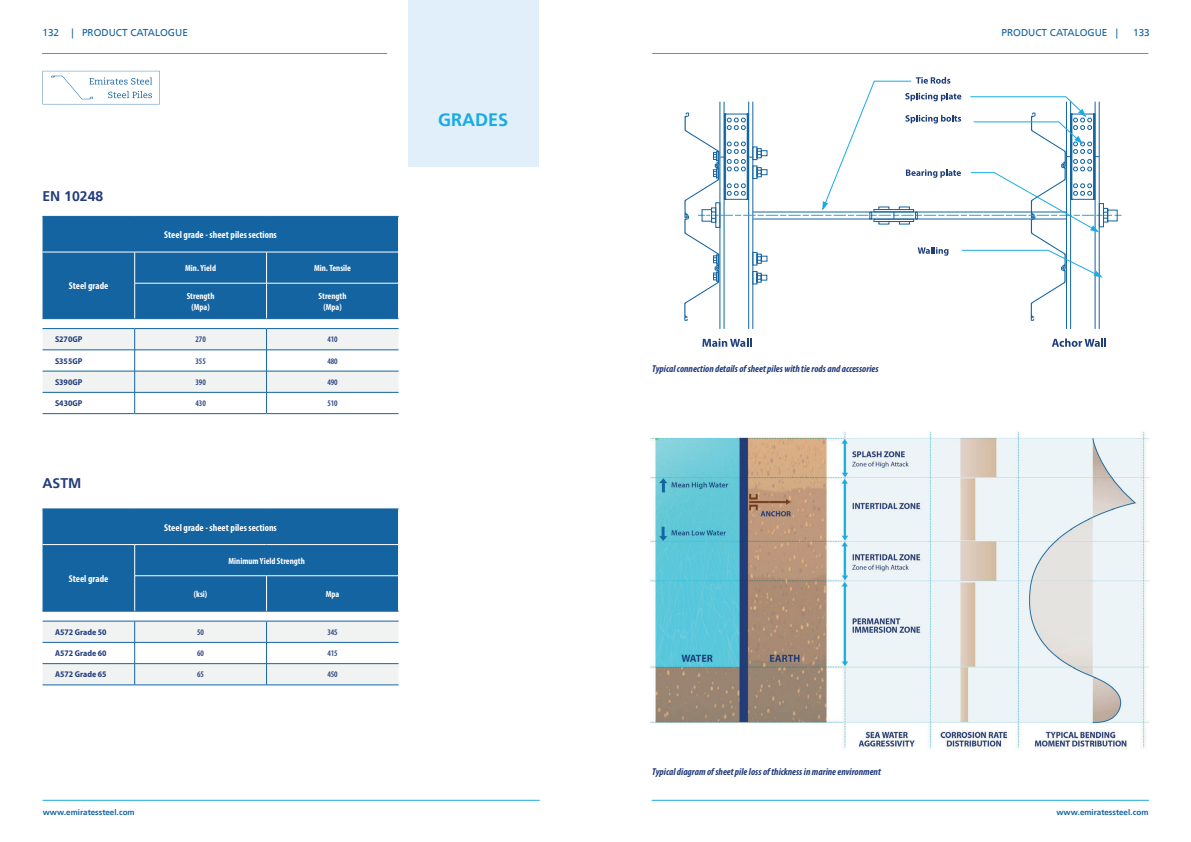
<style>
.page{position:relative;width:1191px;height:842px;background:#fff}
.page>*{position:absolute;margin:0;border:0;box-sizing:border-box;transform-origin:0 0}
.t1{font:700 18px "Frutiger LT Arabic 65";color:#19abe3}
.t2{font:700 14px "Frutiger LT Arabic 65";color:#223c7c}
.t3{font:italic 700 condensed 10px "Myriad Pro";color:#223c7c}
.t4{font:700 condensed 10px "Myriad Pro";color:#fff}
.t5{font:10px "Frutiger LT Arabic 55 Roman";color:#1464a2}
.t6{font:700 condensed 9px/10.8px "Myriad Pro";color:#fff;text-align:center}
.t7{font:700 semi-condensed 8.5px "Myriad Pro";color:#223c7c}
.t8{font:600 condensed 8.5px "Myriad Pro";color:#223c7c}
.t9{font:700 8px "Frutiger LT Arabic 65";color:#1464a2}
</style>
<div class="page">
<hr style="left:652px;top:800px;width:496px;height:1px;background:#19abe3">
<hr style="left:652px;top:53px;width:496px;height:1px;background:#19abe3">
<div style="left:408px;top:0;width:131px;height:167px;background:#e0eff9"></div>
<hr style="left:43px;top:800px;width:497px;height:1px;background:#19abe3">
<hr style="left:42px;top:53px;width:345px;height:1px;background:#19abe3">
<svg style="left:43px;top:71px;width:117px;height:33px"></svg>
<div style="left:43px;top:217px;width:355px;height:101px;background:#1464a2"></div>
<hr style="left:43px;top:216px;width:92px;height:1px;background:#1464a2">
<hr style="left:135px;top:216px;width:131px;height:1px;background:#1464a2">
<hr style="left:266px;top:216px;width:133px;height:1px;background:#1464a2">
<hr style="left:43px;top:318px;width:92px;height:1px;background:#1464a2">
<hr style="left:135px;top:318px;width:131px;height:1px;background:#1464a2">
<hr style="left:266px;top:318px;width:133px;height:1px;background:#1464a2">
<hr style="left:43px;top:328px;width:92px;height:1px;background:#1464a2">
<hr style="left:135px;top:328px;width:131px;height:1px;background:#1464a2">
<hr style="left:266px;top:328px;width:132px;height:1px;background:#1464a2">
<hr style="left:43px;top:413px;width:92px;height:1px;background:#1464a2">
<hr style="left:135px;top:413px;width:131px;height:1px;background:#1464a2">
<hr style="left:266px;top:413px;width:132px;height:1px;background:#1464a2">
<svg style="left:43px;top:329px;width:355px;height:84px"></svg>
<hr style="left:134px;top:252px;width:1px;height:31px;background:#fff">
<hr style="left:266px;top:252px;width:1px;height:31px;background:#fff">
<hr style="left:135px;top:283px;width:131px;height:1px;background:#fff">
<hr style="left:134px;top:283px;width:1px;height:35px;background:#fff">
<hr style="left:266px;top:283px;width:133px;height:1px;background:#fff">
<hr style="left:266px;top:283px;width:1px;height:35px;background:#fff">
<hr style="left:43px;top:252px;width:92px;height:1px;background:#fff">
<hr style="left:135px;top:252px;width:131px;height:1px;background:#fff">
<hr style="left:266px;top:252px;width:132px;height:1px;background:#fff">
<div style="left:43px;top:510px;width:355px;height:101px;background:#1464a2"></div>
<hr style="left:43px;top:509px;width:92px;height:1px;background:#1464a2">
<hr style="left:135px;top:509px;width:131px;height:1px;background:#1464a2">
<hr style="left:266px;top:509px;width:133px;height:1px;background:#1464a2">
<hr style="left:43px;top:611px;width:92px;height:1px;background:#1464a2">
<hr style="left:135px;top:611px;width:131px;height:1px;background:#1464a2">
<hr style="left:266px;top:611px;width:133px;height:1px;background:#1464a2">
<hr style="left:398px;top:509px;width:1px;height:36px;background:#fff">
<svg style="left:43px;top:621px;width:355px;height:63px"></svg>
<hr style="left:134px;top:545px;width:1px;height:31px;background:#fff">
<hr style="left:135px;top:576px;width:131px;height:1px;background:#fff">
<hr style="left:134px;top:576px;width:1px;height:35px;background:#fff">
<hr style="left:266px;top:576px;width:133px;height:1px;background:#fff">
<hr style="left:266px;top:576px;width:1px;height:35px;background:#fff">
<hr style="left:43px;top:544px;width:92px;height:1px;background:#fff">
<hr style="left:135px;top:544px;width:131px;height:1px;background:#fff">
<hr style="left:266px;top:544px;width:132px;height:1px;background:#fff">
<hr style="left:43px;top:684px;width:92px;height:1px;background:#1464a2">
<hr style="left:135px;top:684px;width:131px;height:1px;background:#1464a2">
<hr style="left:266px;top:684px;width:132px;height:1px;background:#1464a2">
<img style="left:650px;top:431px;width:500px;height:318px">
<hr style="left:719px;top:102px;width:1px;height:227px;background:#1365a2">
<hr style="left:723px;top:102px;width:1px;height:227px;background:#1365a2">
<hr style="left:748px;top:102px;width:1px;height:227px;background:#1365a2">
<svg style="left:702px;top:338px;width:49px;height:9px"></svg>
<svg style="left:1052px;top:338px;width:54px;height:9px"></svg>
<svg style="left:684px;top:77px;width:437px;height:244px"></svg>
<p class="t5" style="left:43px;top:25px;width:147px">132 | PRODUCT CATALOGUE</p>
<h2 class="t2" style="left:43px;top:185px;width:62px">EN 10248</h2>
<p class="t4" style="left:69px;top:279px;width:41px">Steel grade</p>
<p class="t4" style="left:164px;top:228px;width:114px">Steel grade - sheet piles sections</p>
<p class="t6" style="left:185px;top:262px;width:32px">Min. Yield</p>
<p class="t6" style="left:314px;top:262px;width:39px">Min. Tensile</p>
<p class="t6" style="left:187px;top:290px;width:29px">Strength (Mpa)</p>
<p class="t6" style="left:319px;top:290px;width:29px">Strength (Mpa)</p>
<p class="t7" style="left:55px;top:334px;width:29px">S270GP</p>
<p class="t8" style="left:195px;top:334px;width:12px">270</p>
<p class="t8" style="left:327px;top:334px;width:12px">410</p>
<p class="t7" style="left:55px;top:355px;width:29px">S355GP</p>
<p class="t8" style="left:195px;top:356px;width:12px">355</p>
<p class="t8" style="left:327px;top:356px;width:12px">480</p>
<p class="t7" style="left:55px;top:377px;width:29px">S390GP</p>
<p class="t8" style="left:195px;top:377px;width:12px">390</p>
<p class="t8" style="left:327px;top:377px;width:12px">490</p>
<p class="t7" style="left:55px;top:398px;width:29px">S430GP</p>
<p class="t8" style="left:195px;top:398px;width:12px">430</p>
<p class="t8" style="left:327px;top:398px;width:12px">510</p>
<h2 class="t2" style="left:43px;top:471px;width:40px">ASTM</h2>
<p class="t4" style="left:69px;top:572px;width:41px">Steel grade</p>
<p class="t4" style="left:164px;top:521px;width:114px">Steel grade - sheet piles sections</p>
<p class="t6" style="left:228px;top:555px;width:78px">Minimum Yield Strength</p>
<p class="t6" style="left:194px;top:588px;width:15px">(ksi)</p>
<p class="t6" style="left:326px;top:588px;width:15px">Mpa</p>
<p class="t7" style="left:55px;top:627px;width:53px">A572 Grade 50</p>
<p class="t8" style="left:197px;top:627px;width:8px">50</p>
<p class="t8" style="left:327px;top:627px;width:12px">345</p>
<p class="t7" style="left:55px;top:648px;width:53px">A572 Grade 60</p>
<p class="t8" style="left:197px;top:648px;width:8px">60</p>
<p class="t8" style="left:327px;top:648px;width:12px">415</p>
<p class="t7" style="left:55px;top:669px;width:53px">A572 Grade 65</p>
<p class="t8" style="left:197px;top:669px;width:8px">65</p>
<p class="t8" style="left:327px;top:669px;width:12px">450</p>
<h1 class="t1" style="left:438px;top:105px;width:72px">GRADES</h1>
<p class="t5" style="left:1001px;top:25px;width:118px">PRODUCT CATALOGUE |</p>
<p class="t5" style="left:1133px;top:25px;width:18px">133</p>
<p class="t3" style="left:652px;top:363px;width:228px">Typical connection details of sheet piles with tie rods and accessories</p>
<p class="t3" style="left:652px;top:765px;width:230px">Typical diagram of sheet pile loss of thickness in marine environment</p>
<p class="t9" style="left:43px;top:806px;width:93px">www.emiratessteel.com</p>
<p class="t9" style="left:1056px;top:806px;width:93px">www.emiratessteel.com</p>
</div>
